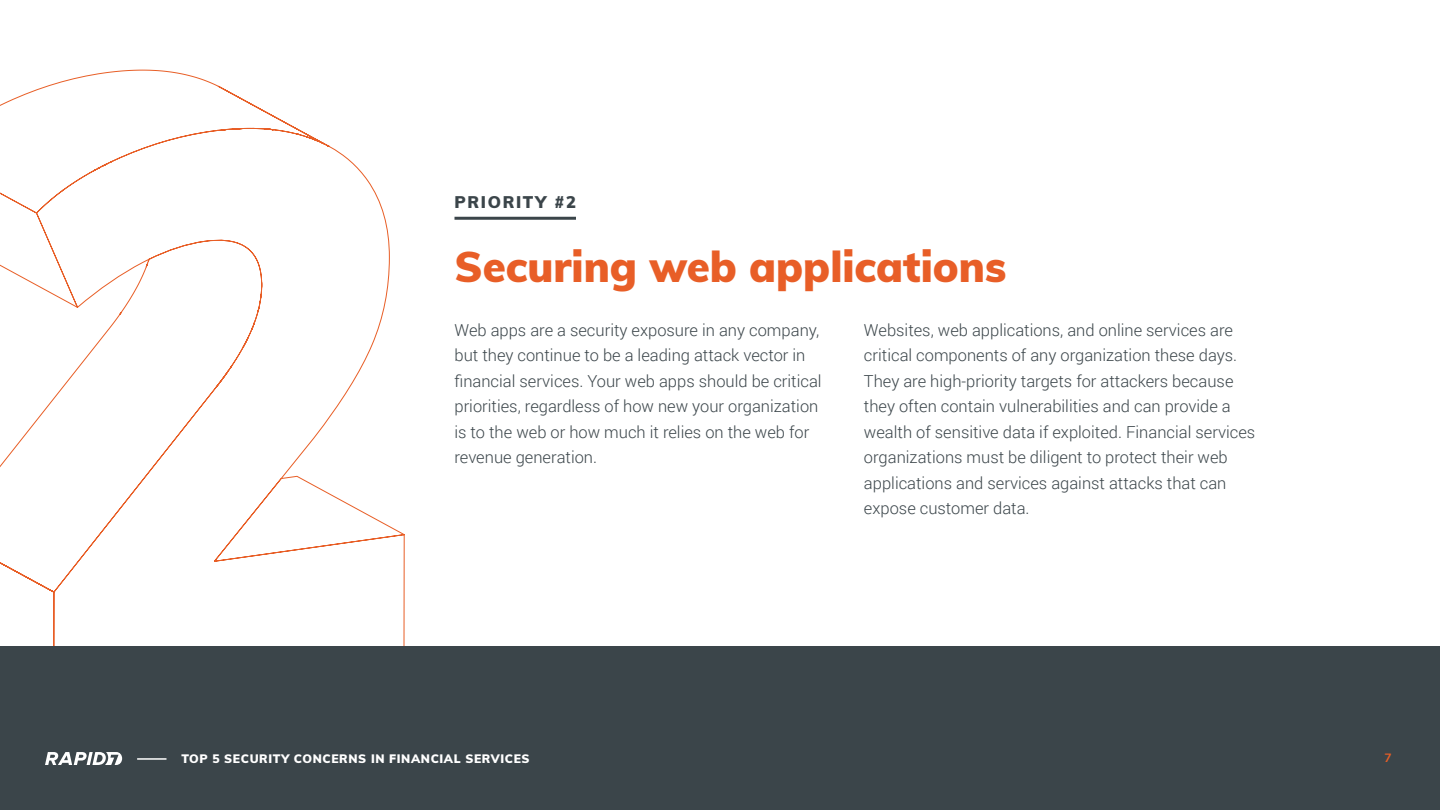
<style>
.page{position:relative;width:1440px;height:810px;background:#fff}
.page>*{position:absolute;margin:0;border:0;box-sizing:border-box;transform-origin:0 0}
.t1{font:900 42px "Muli";color:#e85e27}
.t2{font:300 16.5px/25.5px "Roboto";color:#3b454a}
.t3{font:900 16.5px "Muli";letter-spacing:.1em;color:#3b454a}
.t4{font:900 12px "Muli";letter-spacing:.05em;color:#fff}
.t5{font:700 12px "Muli";color:#e85e26}
</style>
<div class="page">
<svg style="left:0;top:69px;width:405px;height:577px"></svg>
<div style="left:0;top:646px;width:1440px;height:164px;background:#3b454a"></div>
<svg style="left:45px;top:752px;width:77px;height:13px"></svg>
<hr style="left:137px;top:758px;width:30px;height:2px;background:#fff">
<hr style="left:454px;top:217px;width:122px;height:3px;background:#3b454a">
<p class="t3" style="left:454px;top:190px;width:123px">PRIORITY #2</p>
<h1 class="t1" style="left:454px;top:236px;width:553px">Securing web applications</h1>
<p class="t2" style="left:454px;top:317px;width:369px">Web apps are a security exposure in any company, but they continue to be a leading attack vector in financial services. Your web apps should be critical priorities, regardless of how new your organization is to the web or how much it relies on the web for revenue generation.</p>
<p class="t2" style="left:864px;top:317px;width:393px">Websites, web applications, and online services are critical components of any organization these days.<br>They are high-priority targets for attackers because they often contain vulnerabilities and can provide a wealth of sensitive data if exploited. Financial services organizations must be diligent to protect their web applications and services against attacks that can expose customer data.</p>
<p class="t4" style="left:182px;top:750px;width:350px">TOP 5 SECURITY CONCERNS IN FINANCIAL SERVICES</p>
<p class="t5" style="left:1385px;top:749px;width:9px">7</p>
</div>
